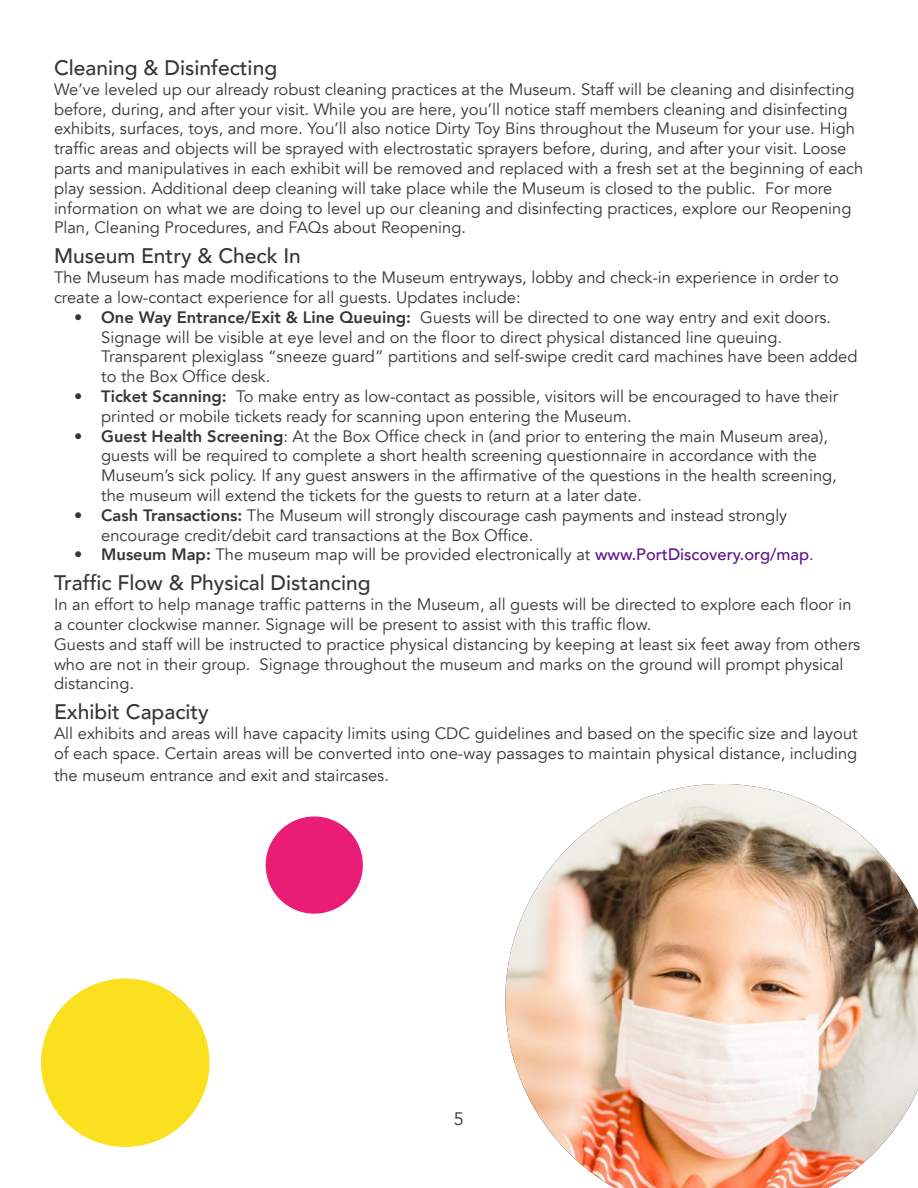
<style>
.page{position:relative;width:918px;height:1188px;background:#fff}
.page>*{position:absolute;margin:0;border:0;box-sizing:border-box;transform-origin:0 0}
.t1{font:500 21px "Avenir";color:#373535}
.t2{font:18px "Avenir";color:#373535}
.t3{font:16.5px/19.8px "Avenir";color:#373535}
.s1{font-weight:800}
.s2{font-weight:500;color:#5c108c}
</style>
<div class="page">
<div style="left:41px;top:978px;width:169px;height:169px;background:#fae01e;border-radius:50%"></div>
<div style="left:266px;top:816px;width:97px;height:98px;background:#e91d76;border-radius:50%"></div>
<img style="left:505px;top:784px;width:413px;height:404px">
<p class="t1" style="left:54px;top:50px;width:225px">Cleaning &amp; Disinfecting</p>
<p class="t3" style="left:54px;top:80px;width:811px">We’ve leveled up our already robust cleaning practices at the Museum. Staff will be cleaning and disinfecting before, during, and after your visit. While you are here, you’ll notice staff members cleaning and disinfecting exhibits, surfaces, toys, and more. You’ll also notice Dirty Toy Bins throughout the Museum for your use. High traffic areas and objects will be sprayed with electrostatic sprayers before, during, and after your visit. Loose parts and manipulatives in each exhibit will be removed and replaced with a fresh set at the beginning of each play session. Additional deep cleaning will take place while the Museum is closed to the public. For more information on what we are doing to level up our cleaning and disinfecting practices, explore our Reopening Plan, Cleaning Procedures, and FAQs about Reopening.</p>
<p class="t1" style="left:54px;top:238px;width:249px">Museum Entry &amp; Check In</p>
<p class="t3" style="left:54px;top:268px;width:786px">The Museum has made modifications to the Museum entryways, lobby and check-in experience in order to create a low-contact experience for all guests. Updates include:</p>
<p class="t3" style="left:101px;top:308px;width:758px;text-indent:-27px"><span class="s1">• One Way Entrance/Exit &amp; Line Queuing:</span> Guests will be directed to one way entry and exit doors.<br>Signage will be visible at eye level and on the floor to direct physical distanced line queuing.<br>Transparent plexiglass “sneeze guard” partitions and self-swipe credit card machines have been added to the Box Office desk.</p>
<p class="t3" style="left:101px;top:387px;width:739px;text-indent:-27px"><span class="s1">• Ticket Scanning:</span> To make entry as low-contact as possible, visitors will be encouraged to have their printed or mobile tickets ready for scanning upon entering the Museum.</p>
<p class="t3" style="left:101px;top:426px;width:737px;text-indent:-27px"><span class="s1">• Guest Health Screening</span>: At the Box Office check in (and prior to entering the main Museum area), guests will be required to complete a short health screening questionnaire in accordance with the Museum’s sick policy. If any guest answers in the affirmative of the questions in the health screening, the museum will extend the tickets for the guests to return at a later date.</p>
<p class="t3" style="left:101px;top:506px;width:687px;text-indent:-27px"><span class="s1">• Cash Transactions:</span> The Museum will strongly discourage cash payments and instead strongly encourage credit/debit card transactions at the Box Office.</p>
<p class="t3" style="left:74px;top:545px;width:741px"><span class="s1">• Museum Map:</span> The museum map will be provided electronically at <span class="s2">www.PortDiscovery.org/map</span>.</p>
<p class="t1" style="left:54px;top:565px;width:318px">Traffic Flow &amp; Physical Distancing</p>
<p class="t3" style="left:54px;top:595px;width:808px">In an effort to help manage traffic patterns in the Museum, all guests will be directed to explore each floor in a counter clockwise manner. Signage will be present to assist with this traffic flow.<br>Guests and staff will be instructed to practice physical distancing by keeping at least six feet away from others who are not in their group. Signage throughout the museum and marks on the ground will prompt physical distancing.</p>
<p class="t1" style="left:54px;top:694px;width:156px">Exhibit Capacity</p>
<p class="t3" style="left:54px;top:724px;width:805px">All exhibits and areas will have capacity limits using CDC guidelines and based on the specific size and layout of each space. Certain areas will be converted into one-way passages to maintain physical distance, including</p>
<p class="t3" style="left:54px;top:765px;width:336px">the museum entrance and exit and staircases.</p>
<p class="t2" style="left:454px;top:1108px;width:12px">5</p>
</div>
